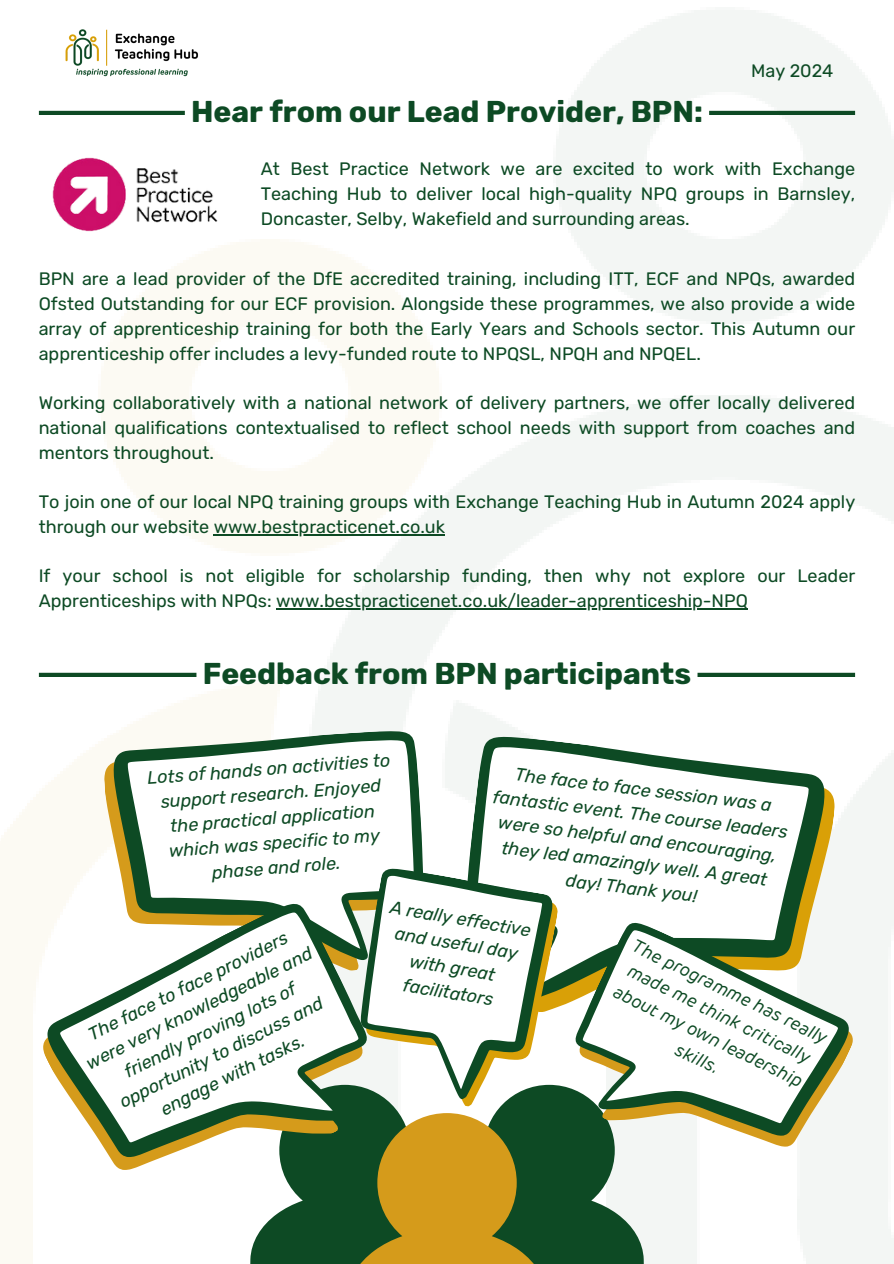
<style>
.page{position:relative;width:894px;height:1264px;background:#fff}
.page>*{position:absolute;margin:0;border:0;box-sizing:border-box;transform-origin:0 0}
.t1{font:700 30px "Rubik";color:#0d4a24}
.t2{font:18px/24.8px "Rubik";color:#0d4a24;text-align:justify}
.t3{font:italic 18px/24.8px "Rubik";color:#0d4a24;text-align:center}
.t4{font:italic 18px/24.8px "Rubrik";color:#0d4a24;text-align:center}
</style>
<div class="page">
<img style="left:0;top:10px;width:893px;height:1253px">
<img style="left:61px;top:23px;width:144px;height:59px">
<svg style="left:39px;top:111px;width:816px;height:4px"></svg>
<img style="left:39px;top:143px;width:192px;height:103px">
<hr style="left:214px;top:534px;width:231px;height:1px;background:#0d4a24">
<hr style="left:276px;top:608px;width:471px;height:1px;background:#0d4a24">
<svg style="left:39px;top:672px;width:816px;height:5px"></svg>
<svg style="left:453px;top:732px;width:374px;height:185px"></svg>
<svg style="left:465px;top:744px;width:344px;height:173px"></svg>
<svg style="left:112px;top:728px;width:318px;height:169px"></svg>
<svg style="left:127px;top:738px;width:293px;height:159px"></svg>
<svg style="left:345px;top:865px;width:209px;height:9px"></svg>
<svg style="left:250px;top:874px;width:393px;height:389px"></svg>
<svg style="left:555px;top:928px;width:303px;height:272px;fill:#f3f6f4"></svg>
<svg style="left:551px;top:917px;width:303px;height:273px"></svg>
<svg style="left:561px;top:926px;width:279px;height:250px"></svg>
<svg style="left:36px;top:910px;width:356px;height:322px"></svg>
<svg style="left:41px;top:897px;width:356px;height:323px"></svg>
<svg style="left:57px;top:908px;width:327px;height:296px"></svg>
<h1 class="t1" style="left:191px;top:94px;width:513px">Hear from our Lead Provider, BPN:</h1>
<h1 class="t2" style="left:750px;top:58px;width:84px">May 2024</h1>
<p class="t2" style="left:261px;top:157px;width:595px">At Best Practice Network we are excited to work with Exchange Teaching Hub to deliver local high-quality NPQ groups in Barnsley, Doncaster, Selby, Wakefield and surrounding areas.</p>
<p class="t2" style="left:39px;top:267px;width:817px">BPN are a lead provider of the DfE accredited training, including ITT, ECF and NPQs, awarded Ofsted Outstanding for our ECF provision. Alongside these programmes, we also provide a wide array of apprenticeship training for both the Early Years and Schools sector. This Autumn our apprenticeship offer includes a levy-funded route to NPQSL, NPQH and NPQEL.</p>
<h1 class="t2" style="left:39px;top:390px;width:817px">Working collaboratively with a national network of delivery partners, we offer locally delivered national qualifications contextualised to reflect school needs with support from coaches and mentors throughout.</h1>
<h1 class="t2" style="left:39px;top:489px;width:817px">To join one of our local NPQ training groups with Exchange Teaching Hub in Autumn 2024 apply through our website www.bestpracticenet.co.uk</h1>
<h1 class="t2" style="left:39px;top:564px;width:817px">If your school is not eligible for scholarship funding, then why not explore our Leader<br>Apprenticeships with NPQs: www.bestpracticenet.co.uk/leader-apprenticeship-NPQ</h1>
<h1 class="t1" style="left:203px;top:656px;width:490px">Feedback from BPN participants</h1>
<h1 class="t3" style="left:146px;top:765px;width:245px;rotate:-4deg">Lots of hands on activities to support research. Enjoyed the practical application which was specific to my phase and role.</h1>
<h1 class="t3" style="left:497px;top:759px;width:298px;rotate:7deg">The face to face session was a fantastic event. The course leaders were so helpful and encouraging, they led amazingly well. A great day! Thank you!</h1>
<p class="t3" style="left:392px;top:894px;width:144px;rotate:10deg">A really effective and useful day with great facilitators</p>
<p class="t3" style="left:71px;top:1031px;width:252px;rotate:-27deg">The face to face providers were very knowledgeable and friendly proving lots of opportunity to discuss and engage with tasks.</p>
<h1 class="t4" style="left:638px;top:934px;width:215px;rotate:26deg">The programme has real y made me think critical y about my own leadership skil s.</h1>
</div>
